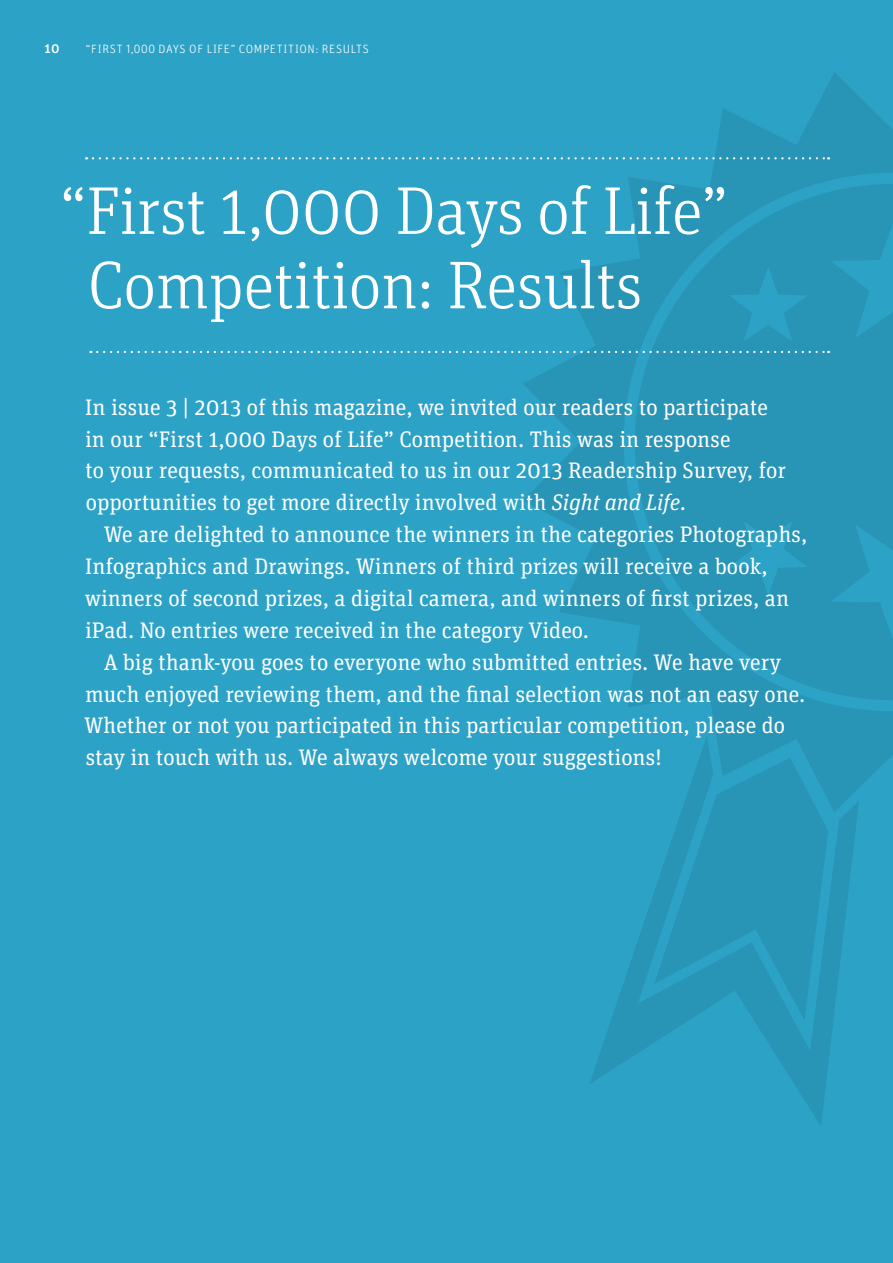
<style>
.page{position:relative;width:893px;height:1263px;background:#2ca2c7}
.page>*{position:absolute;margin:0;border:0;box-sizing:border-box;transform-origin:0 0}
.t1{font:300 67.5px/74.4px "Unit Slab Pro";letter-spacing:-.01em;color:#fff}
.t2{font:22.5px/32px "Unit Slab Pro";color:#fff}
.t3{font:500 13.5px "Unit Pro";color:#fff}
.t4{font:300 12px "Unit Pro";letter-spacing:.05em;color:#fff}
.s1{font-family:"Unit Slab OT";font-style:italic}
</style>
<div class="page">
<svg style="left:590px;top:812px;width:268px;height:313px"></svg>
<svg style="left:654px;top:812px;width:174px;height:208px;fill:#2894b6"></svg>
<svg style="left:523px;top:72px;width:370px;height:740px;fill:#2894b6"></svg>
<svg style="left:93px;top:157px;width:736px;height:2px"></svg>
<svg style="left:97px;top:351px;width:732px;height:2px"></svg>
<p class="t3" style="left:45px;top:39px;width:17px">10</p>
<p class="t4" style="left:86px;top:41px;width:284px">“FIRST 1,000 DAYS OF LIFE” COMPETITION: RESULTS</p>
<h1 class="t1" style="left:88px;top:171px;width:642px;text-indent:-28px">“First 1,000 Days of Life”<br>Competition: Results</h1>
<p class="t2" style="left:85px;top:390px;width:702px">In issue 3 | 2013 of this magazine, we invited our readers to participate in our “First 1,000 Days of Life” Competition. This was in response<br>to your requests, communicated to us in our 2013 Readership Survey, for opportunities to get more directly involved with <span class="s1">Sight and Life</span>.</p>
<p class="t2" style="left:85px;top:518px;width:724px;text-indent:19px">We are delighted to announce the winners in the categories Photographs, Infographics and Drawings. Winners of third prizes will receive a book, winners of second prizes, a digital camera, and winners of first prizes, an iPad. No entries were received in the category Video.</p>
<p class="t2" style="left:84px;top:645px;width:722px;text-indent:20px">A big thank-you goes to everyone who submitted entries. We have very much enjoyed reviewing them, and the final selection was not an easy one.<br>Whether or not you participated in this particular competition, please do stay in touch with us. We always welcome your suggestions!</p>
</div>
